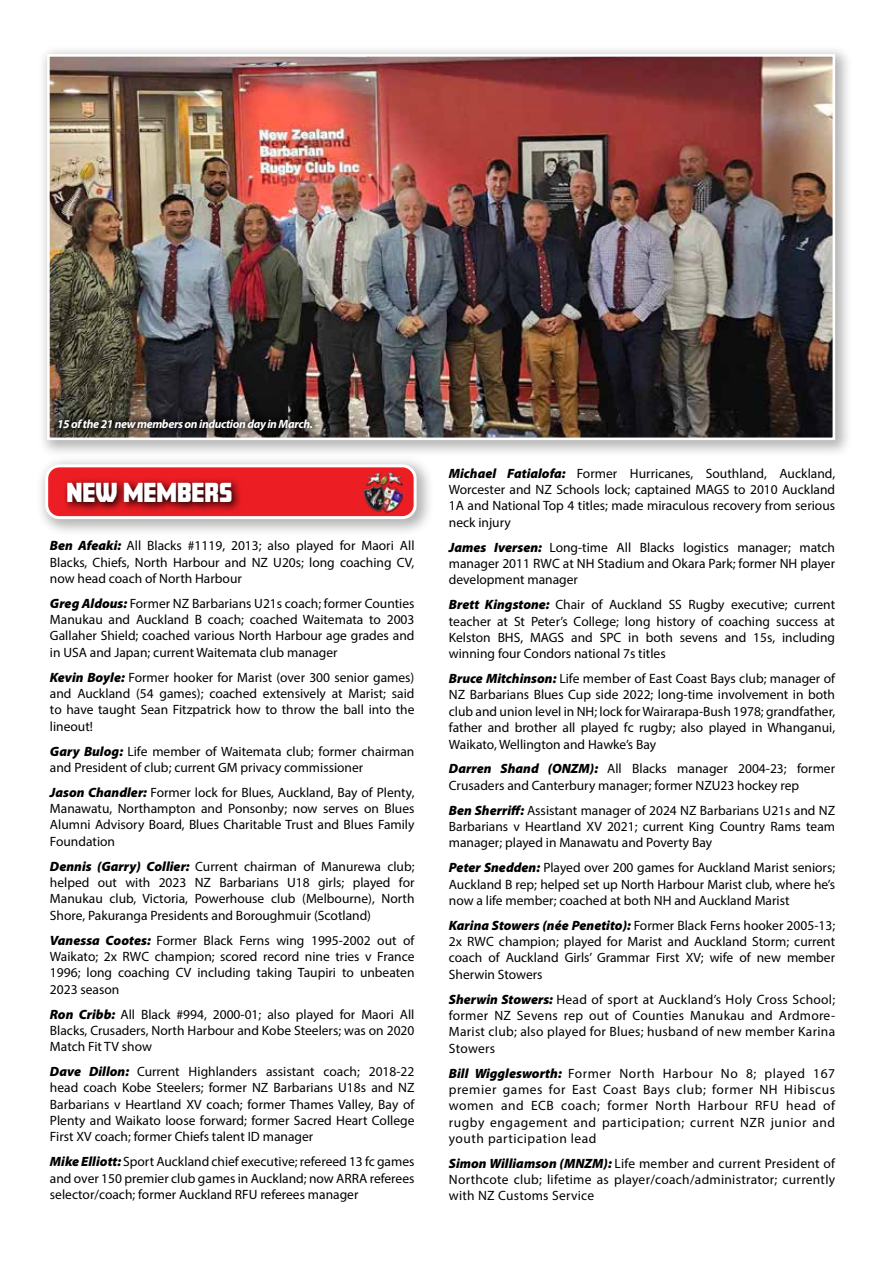
<style>
.page{position:relative;width:893px;height:1263px;background:#fff}
.page>*{position:absolute;margin:0;border:0;box-sizing:border-box;transform-origin:0 0}
.t1{font:900 24px "Amboy";color:#fff}
.t2{font:13.5px/16.4px "Myriad Pro";color:#000;text-align:justify}
.t3{font:italic 700 12px "Myriad Pro";letter-spacing:-.03em;color:#fff}
.s1{font-weight:900;font-style:italic}
</style>
<div class="page">
<div style="left:38px;top:45px;width:815px;height:413px;background:#000;opacity:.3"></div>
<img style="left:51px;top:58px;width:780px;height:378px">
<div style="left:47px;top:54px;width:788px;height:386px;border:3px solid #fff"></div>
<div style="left:50px;top:410px;width:271px;height:29px;background:#000;opacity:.75"></div>
<div style="left:36px;top:455px;width:399px;height:82px;background:#000;opacity:.3"></div>
<div style="left:47px;top:466px;width:368px;height:52px;background:#ed1d24;border-radius:13px"></div>
<div style="left:45px;top:464px;width:372px;height:55px;border:3px solid #fff;border-radius:13px"></div>
<svg style="left:64px;top:479px;width:176px;height:32px"></svg>
<img style="left:363px;top:472px;width:39px;height:41px">
<p class="t3" style="left:57px;top:416px;width:257px">15 of the 21 new members on induction day in March.</p>
<h1 class="t1" style="left:66px;top:478px;width:167px">NEW MEMBERS</h1>
<p class="t2" style="left:50px;top:537px;width:366px"><span class="s1">Ben Afeaki:</span> All Blacks #1119, 2013; also played for Maori All Blacks, Chiefs, North Harbour and NZ U20s; long coaching CV, now head coach of North Harbour</p>
<p class="t2" style="left:50px;top:595px;width:366px"><span class="s1">Greg Aldous:</span> Former NZ Barbarians U21s coach; former Counties Manukau and Auckland B coach; coached Waitemata to 2003<br>Gallaher Shield; coached various North Harbour age grades and in USA and Japan; current Waitemata club manager</p>
<p class="t2" style="left:50px;top:669px;width:366px"><span class="s1">Kevin Boyle:</span> Former hooker for Marist (over 300 senior games) and Auckland (54 games); coached extensively at Marist; said to have taught Sean Fitzpatrick how to throw the ball into the lineout!</p>
<p class="t2" style="left:50px;top:743px;width:366px"><span class="s1">Gary Bulog:</span> Life member of Waitemata club; former chairman and President of club; current GM privacy commissioner</p>
<p class="t2" style="left:50px;top:784px;width:366px"><span class="s1">Jason Chandler:</span> Former lock for Blues, Auckland, Bay of Plenty, Manawatu, Northampton and Ponsonby; now serves on Blues Alumni Advisory Board, Blues Charitable Trust and Blues Family Foundation</p>
<p class="t2" style="left:50px;top:858px;width:366px"><span class="s1">Dennis (Garry) Collier:</span> Current chairman of Manurewa club; helped out with 2023 NZ Barbarians U18 girls; played for Manukau club, Victoria, Powerhouse club (Melbourne), North Shore, Pakuranga Presidents and Boroughmuir (Scotland)</p>
<p class="t2" style="left:50px;top:932px;width:366px"><span class="s1">Vanessa Cootes:</span> Former Black Ferns wing 1995-2002 out of Waikato; 2x RWC champion; scored record nine tries v France 1996; long coaching CV including taking Taupiri to unbeaten 2023 season</p>
<p class="t2" style="left:50px;top:1005px;width:366px"><span class="s1">Ron Cribb:</span> All Black #994, 2000-01; also played for Maori All Blacks, Crusaders, North Harbour and Kobe Steelers; was on 2020<br>Match Fit TV show</p>
<p class="t2" style="left:50px;top:1063px;width:366px"><span class="s1">Dave Dillon:</span> Current Highlanders assistant coach; 2018-22 head coach Kobe Steelers; former NZ Barbarians U18s and NZ Barbarians v Heartland XV coach; former Thames Valley, Bay of Plenty and Waikato loose forward; former Sacred Heart College First XV coach; former Chiefs talent ID manager</p>
<p class="t2" style="left:50px;top:1153px;width:366px"><span class="s1">Mike Elliott:</span> Sport Auckland chief executive; refereed 13 fc games and over 150 premier club games in Auckland; now ARRA referees selector/coach; former Auckland RFU referees manager</p>
<p class="t2" style="left:449px;top:465px;width:388px"><span class="s1">Michael Fatialofa:</span> Former Hurricanes, Southland, Auckland, Worcester and NZ Schools lock; captained MAGS to 2010 Auckland 1A and National Top 4 titles; made miraculous recovery from serious neck injury</p>
<p class="t2" style="left:449px;top:539px;width:388px"><span class="s1">James Iversen:</span> Long-time All Blacks logistics manager; match manager 2011 RWC at NH Stadium and Okara Park; former NH player development manager</p>
<p class="t2" style="left:449px;top:596px;width:388px"><span class="s1">Brett Kingstone:</span> Chair of Auckland SS Rugby executive; current teacher at St Peter’s College; long history of coaching success at Kelston BHS, MAGS and SPC in both sevens and 15s, including winning four Condors national 7s titles</p>
<p class="t2" style="left:449px;top:670px;width:388px"><span class="s1">Bruce Mitchinson:</span> Life member of East Coast Bays club; manager of NZ Barbarians Blues Cup side 2022; long-time involvement in both club and union level in NH; lock for Wairarapa-Bush 1978; grandfather, father and brother all played fc rugby; also played in Whanganui, Waikato, Wellington and Hawke’s Bay</p>
<p class="t2" style="left:449px;top:760px;width:388px"><span class="s1">Darren Shand (ONZM):</span> All Blacks manager 2004-23; former<br>Crusaders and Canterbury manager; former NZU23 hockey rep</p>
<p class="t2" style="left:449px;top:802px;width:388px"><span class="s1">Ben Sherriff:</span> Assistant manager of 2024 NZ Barbarians U21s and NZ Barbarians v Heartland XV 2021; current King Country Rams team manager; played in Manawatu and Poverty Bay</p>
<p class="t2" style="left:449px;top:859px;width:388px"><span class="s1">Peter Snedden:</span> Played over 200 games for Auckland Marist seniors; Auckland B rep; helped set up North Harbour Marist club, where he’s now a life member; coached at both NH and Auckland Marist</p>
<p class="t2" style="left:449px;top:917px;width:388px"><span class="s1">Karina Stowers (née Penetito):</span> Former Black Ferns hooker 2005-13; 2x RWC champion; played for Marist and Auckland Storm; current coach of Auckland Girls’ Grammar First XV; wife of new member Sherwin Stowers</p>
<p class="t2" style="left:449px;top:991px;width:388px"><span class="s1">Sherwin Stowers:</span> Head of sport at Auckland’s Holy Cross School; former NZ Sevens rep out of Counties Manukau and Ardmore-Marist club; also played for Blues; husband of new member Karina Stowers</p>
<p class="t2" style="left:449px;top:1064px;width:388px"><span class="s1">Bill Wigglesworth:</span> Former North Harbour No 8; played 167 premier games for East Coast Bays club; former NH Hibiscus women and ECB coach; former North Harbour RFU head of rugby engagement and participation; current NZR junior and youth participation lead</p>
<p class="t2" style="left:449px;top:1155px;width:388px"><span class="s1">Simon Williamson (MNZM):</span> Life member and current President of Northcote club; lifetime as player/coach/administrator; currently with NZ Customs Service</p>
</div>
